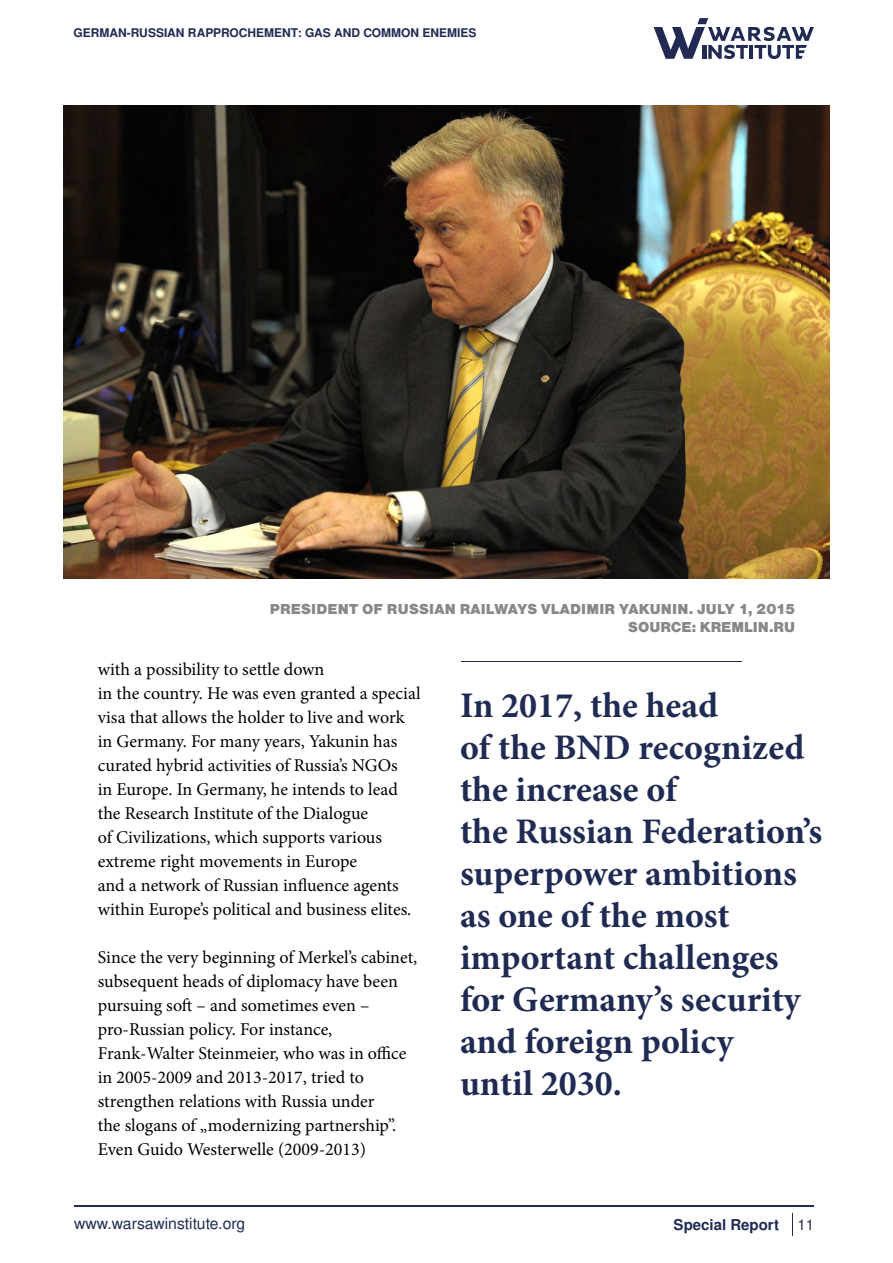
<style>
.page{position:relative;width:893px;height:1263px;background:#fff}
.page>*{position:absolute;margin:0;border:0;box-sizing:border-box;transform-origin:0 0}
.t1{font:700 36px/42px "Minion Pro";color:#1f2b53}
.t2{font:18px/24px "Minion Pro";color:#000}
.t3{font:15.75px "Nimbus San L";color:#212b53}
.t4{font:15px/18px "Nimbus Sans DOT Blac";letter-spacing:.015em;color:#898788;text-align:right}
.t5{font:700 15px "Nimbus San L";color:#202a53}
.t6{font:15px "Nimbus San L";color:#212b53}
.t7{font:700 12px "Nimbus San L";color:#202a53}
</style>
<div class="page">
<hr style="left:74px;top:1205px;width:740px;height:1px;background:#212b53">
<svg style="left:792px;top:1214px;width:1px;height:22px"></svg>
<svg style="left:654px;top:18px;width:160px;height:41px"></svg>
<img style="left:64px;top:106px;width:765px;height:472px">
<hr style="left:461px;top:662px;width:281px;height:1px;background:#202a53">
<p class="t7" style="left:73px;top:25px;width:405px">GERMAN-RUSSIAN RAPPROCHEMENT: GAS AND COMMON ENEMIES</p>
<p class="t4" style="left:270px;top:599px;width:527px">PRESIDENT OF RUSSIAN RAILWAYS VLADIMIR YAKUNIN. JULY 1, 2015<br>SOURCE: KREMLIN.RU</p>
<p class="t2" style="left:98px;top:657px;width:324px">with a possibility to settle down<br>in the country. He was even granted a special visa that allows the holder to live and work in Germany. For many years, Yakunin has curated hybrid activities of Russia’s NGOs<br>in Europe. In Germany, he intends to lead the Research Institute of the Dialogue<br>of Civilizations, which supports various extreme right movements in Europe<br>and a network of Russian influence agents within Europe’s political and business elites.</p>
<p class="t2" style="left:98px;top:945px;width:321px">Since the very beginning of Merkel’s cabinet, subsequent heads of diplomacy have been pursuing soft – and sometimes even – pro-Russian policy. For instance, Frank-Walter Steinmeier, who was in office in 2005-2009 and 2013-2017, tried to strengthen relations with Russia under<br>the slogans of „modernizing partnership”.<br>Even Guido Westerwelle (2009-2013)</p>
<h1 class="t1" style="left:460px;top:684px;width:364px">In 2017, the head<br>of the BND recognized the increase of<br>the Russian Federation’s superpower ambitions as one of the most important challenges for Germany’s security and foreign policy<br>until 2030.</h1>
<p class="t3" style="left:74px;top:1212px;width:173px">www.warsawinstitute.org</p>
<p class="t6" style="left:797px;top:1214px;width:18px">11</p>
<p class="t5" style="left:674px;top:1214px;width:107px">Special Report</p>
</div>
